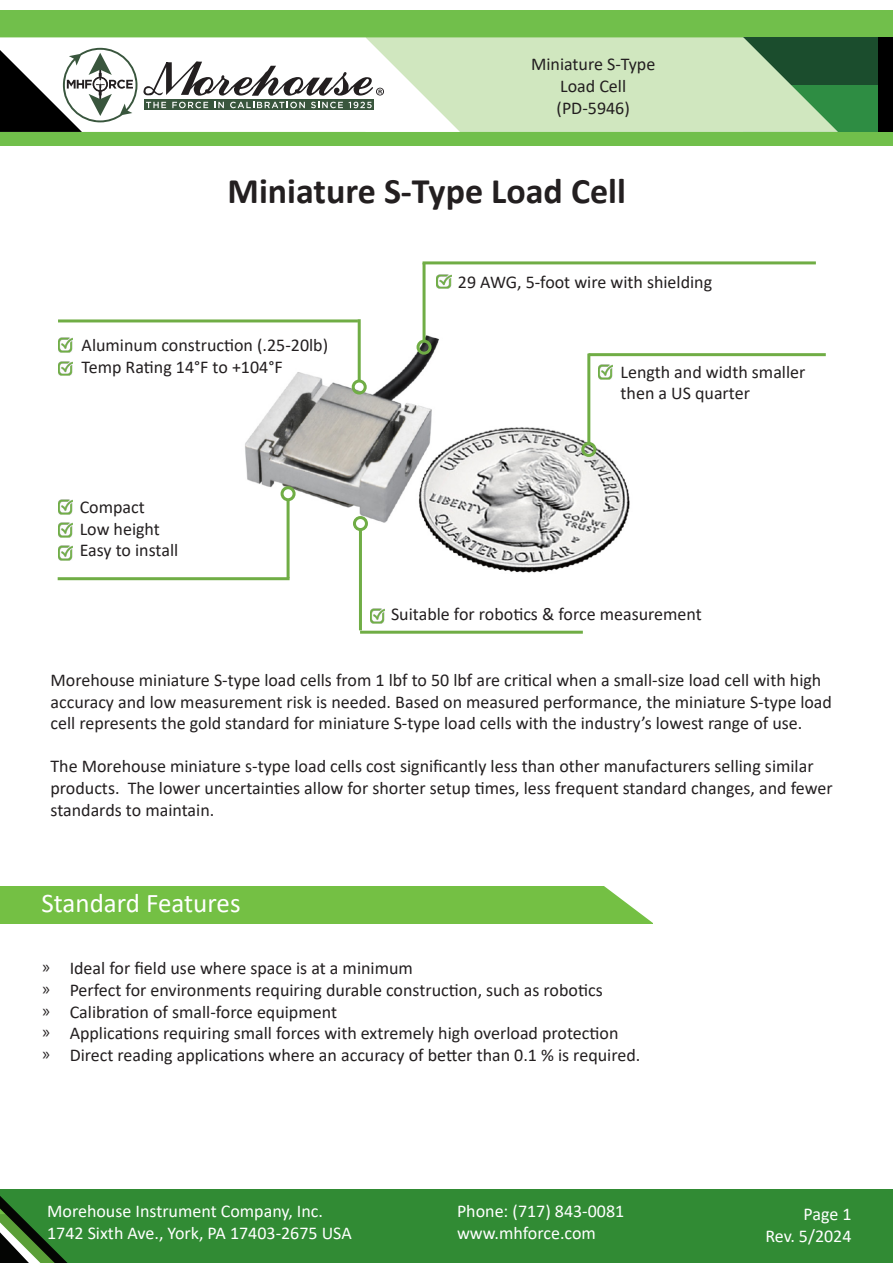
<style>
.page{position:relative;width:893px;height:1263px;background:#fff}
.page>*{position:absolute;margin:0;border:0;box-sizing:border-box;transform-origin:0 0}
.Photo_Caption{font:700 36px "Calibri";color:#231f20}
.White_Heading{font:27px "Calibri";color:#fff}
.Photo_Caption-2{font:18px/21.6px "Calibri";color:#231f20}
.Footer_white{font:18px/21.6px "Calibri";color:#fff}
.s1{font-family:"Myriad Pro"}
</style>
<div class="page">
<div style="left:0;top:10px;width:893px;height:135px;background:#71bf4b"></div>
<div style="left:743px;top:85px;width:150px;height:47px;background:#2e8d43"></div>
<div style="left:743px;top:37px;width:150px;height:48px;background:#1b4d2d"></div>
<div style="left:878px;top:37px;width:15px;height:95px;background:#000"></div>
<svg style="left:0;top:37px;width:838px;height:95px;background:#c2d1bc"></svg>
<div style="left:0;top:1190px;width:893px;height:73px;background:#318b34"></div>
<svg style="left:0;top:1189px;width:158px;height:74px"></svg>
<div style="left:0;top:886px;width:654px;height:38px;background:#74c044"></div>
<svg style="left:604px;top:886px;width:50px;height:38px"></svg>
<hr style="left:653px;top:889px;width:3px;height:34px;background:#fff">
<img style="left:58px;top:338px;width:15px;height:14px">
<img style="left:58px;top:361px;width:15px;height:15px">
<img style="left:58px;top:500px;width:15px;height:14px">
<img style="left:58px;top:522px;width:15px;height:15px">
<img style="left:58px;top:545px;width:15px;height:15px">
<img style="left:437px;top:274px;width:14px;height:15px">
<img style="left:226px;top:307px;width:426px;height:274px">
<img style="left:598px;top:364px;width:15px;height:15px">
<hr style="left:58px;top:319px;width:300px;height:3px;background:#70ad45">
<hr style="left:358px;top:319px;width:3px;height:62px;background:#70ad45">
<div style="left:352px;top:379px;width:15px;height:15px;border:3px solid #70ad45;border-radius:50%"></div>
<hr style="left:423px;top:261px;width:393px;height:3px;background:#70ad45">
<hr style="left:423px;top:263px;width:3px;height:78px;background:#70ad45">
<div style="left:417px;top:340px;width:15px;height:15px;border:3px solid #70ad45;border-radius:50%"></div>
<hr style="left:58px;top:577px;width:232px;height:3px;background:#70ad45">
<hr style="left:287px;top:500px;width:3px;height:78px;background:#70ad45">
<div style="left:281px;top:486px;width:15px;height:15px;border:3px solid #70ad45;border-radius:50%"></div>
<hr style="left:588px;top:353px;width:238px;height:3px;background:#70ad45">
<hr style="left:587px;top:354px;width:3px;height:89px;background:#70ad45">
<div style="left:581px;top:442px;width:15px;height:15px;border:3px solid #70ad45;border-radius:50%"></div>
<hr style="left:360px;top:631px;width:223px;height:3px;background:#70ad45">
<hr style="left:359px;top:529px;width:3px;height:101px;background:#70ad45">
<div style="left:353px;top:516px;width:15px;height:15px;border:3px solid #70ad45;border-radius:50%"></div>
<img style="left:370px;top:608px;width:15px;height:15px">
<p class="Photo_Caption-2" style="left:531px;top:53px;width:126px;text-align:center">Miniature S-Type<br>Load Cell (PD-5946)</p>
<p class="Photo_Caption" style="left:228px;top:166px;width:400px">Miniature S-Type Load Cell</p>
<p class="Photo_Caption-2" style="left:458px;top:270px;width:256px">29 AWG, 5-foot wire with shielding</p>
<p class="Photo_Caption-2" style="left:82px;top:334px;width:248px">Aluminum construction (.25-20lb)</p>
<p class="Photo_Caption-2" style="left:82px;top:356px;width:203px">Temp Rating 14°F to +104°F</p>
<p class="Photo_Caption-2" style="left:621px;top:360px;width:186px">Length and width smaller then a US quarter</p>
<p class="Photo_Caption-2" style="left:80px;top:496px;width:67px">Compact</p>
<p class="Photo_Caption-2" style="left:80px;top:518px;width:82px">Low height</p>
<p class="Photo_Caption-2" style="left:80px;top:539px;width:100px">Easy to install</p>
<p class="Photo_Caption-2" style="left:391px;top:603px;width:312px">Suitable for robotics &amp; force measurement</p>
<p class="Photo_Caption-2" style="left:51px;top:669px;width:783px">Morehouse miniature S-type load cells from 1 lbf to 50 lbf are critical when a small-size load cell with high accuracy and low measurement risk is needed. Based on measured performance, the miniature S-type load cell represents the gold standard for miniature S-type load cells with the industry’s lowest range of use.</p>
<p class="Photo_Caption-2" style="left:51px;top:755px;width:784px">The Morehouse miniature s-type load cells cost significantly less than other manufacturers selling similar products. The lower uncertainties allow for shorter setup times, less frequent standard changes, and fewer standards to maintain.</p>
<p class="White_Heading" style="left:41px;top:884px;width:201px">Standard Features</p>
<p class="Photo_Caption-2" style="left:43px;top:957px;width:372px"><span class="s1">Ů</span> Ideal for field use where space is at a minimum</p>
<p class="Photo_Caption-2" style="left:43px;top:979px;width:562px"><span class="s1">Ů</span> Perfect for environments requiring durable construction, such as robotics</p>
<p class="Photo_Caption-2" style="left:43px;top:1000px;width:296px"><span class="s1">Ů</span> Calibration of small-force equipment</p>
<p class="Photo_Caption-2" style="left:43px;top:1022px;width:577px"><span class="s1">Ů</span> Applications requiring small forces with extremely high overload protection</p>
<p class="Photo_Caption-2" style="left:43px;top:1043px;width:599px"><span class="s1">Ů</span> Direct reading applications where an accuracy of better than 0.1 % is required.</p>
<p class="Footer_white" style="left:47px;top:1200px;width:306px">Morehouse Instrument Company, Inc.<br>1742 Sixth Ave., York, PA 17403-2675 USA</p>
<p class="Footer_white" style="left:457px;top:1200px;width:169px">Phone: (717) 843-0081 www.mhforce.com</p>
<p class="Footer_white" style="left:803px;top:1203px;width:50px">Page 1</p>
<p class="Footer_white" style="left:765px;top:1225px;width:88px">Rev. 5/2024</p>
</div>
